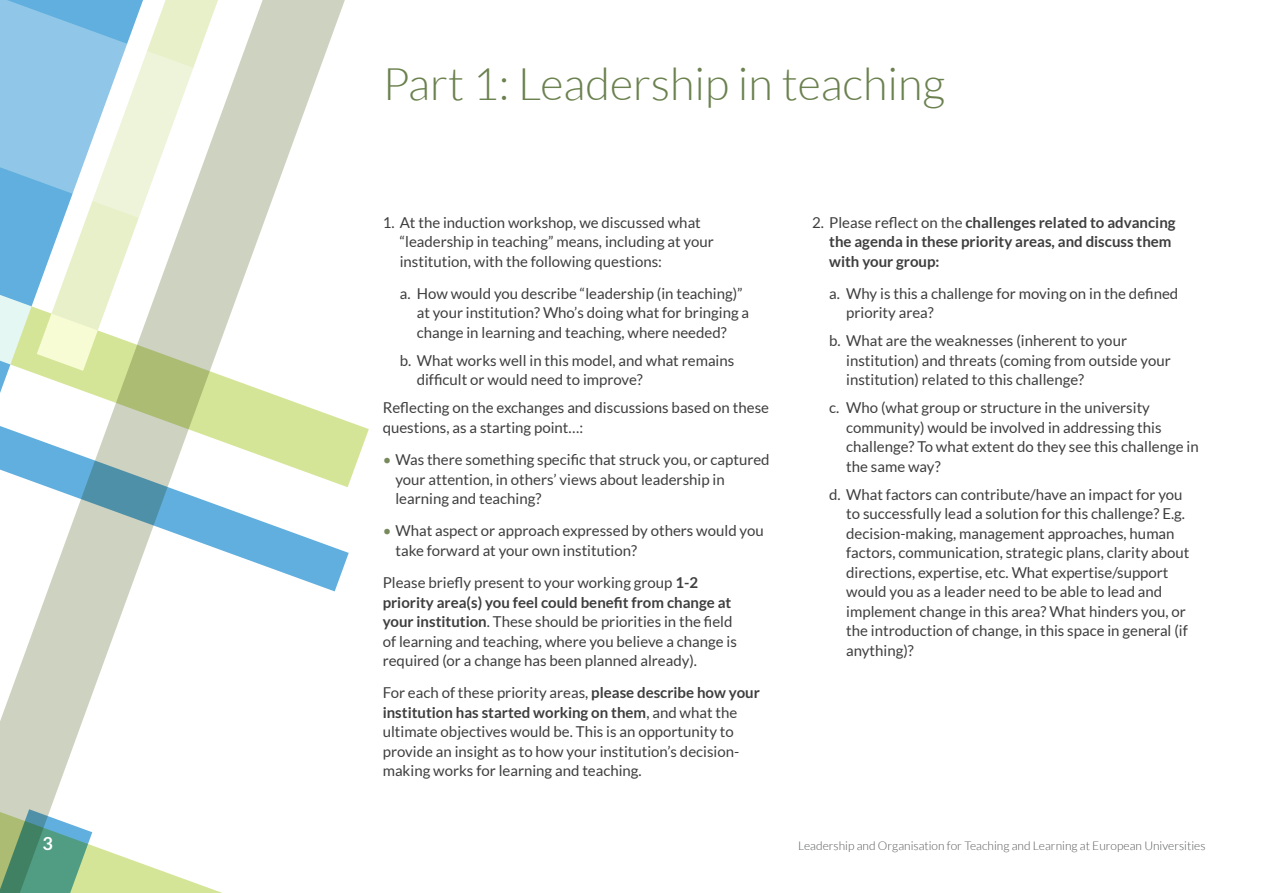
<style>
.page{position:relative;width:1263px;height:893px;background:#fff}
.page>*{position:absolute;margin:0;border:0;box-sizing:border-box;transform-origin:0 0}
.Titles{font:300 45px "Lato";color:#6b814f}
.t1{font:700 18px "Lato";color:#fff}
.Body_text{font:15px/19.5px "Lato";color:#3e3e3f}
.t2{font:700 15px/19.5px "Lato";color:#3e3e3f}
.t3{font:300 12px "Lato";color:#57585a}
.s1{color:#788a5d}
.s2{font-weight:700}
.s3{font-weight:400}
</style>
<div class="page">
<svg style="left:0;top:412px;width:369px;height:481px"></svg>
<svg style="left:322px;top:0;width:23px;height:62px"></svg>
<svg style="left:0;top:0;width:322px;height:514px"></svg>
<p class="Titles" style="left:383px;top:60px;width:564px">Part 1: Leadership in teaching</p>
<p class="Body_text" style="left:400px;top:212px;width:316px;text-indent:-17px">1. At the induction workshop, we discussed what “leadership in teaching” means, including at your institution, with the following questions:</p>
<p class="Body_text" style="left:417px;top:283px;width:334px;text-indent:-17px">a. How would you describe “leadership (in teaching)” at your institution? Who’s doing what for bringing a change in learning and teaching, where needed?</p>
<p class="Body_text" style="left:417px;top:350px;width:319px;text-indent:-17px">b. What works well in this model, and what remains difficult or would need to improve?</p>
<p class="Body_text" style="left:383px;top:398px;width:388px">Reflecting on the exchanges and discussions based on these questions, as a starting point…:</p>
<p class="Body_text" style="left:395px;top:450px;width:376px;text-indent:-13px"><span class="s1">•</span> Was there something specific that struck you, or captured your attention, in others’ views about leadership in learning and teaching?</p>
<p class="Body_text" style="left:395px;top:521px;width:370px;text-indent:-13px"><span class="s1">•</span> What aspect or approach expressed by others would you take forward at your own institution?</p>
<p class="Body_text" style="left:383px;top:573px;width:356px">Please briefly present to your working group <span class="s2">1-2 priority area(s) you feel could benefit from change at your institution</span>. These should be priorities in the field of learning and teaching, where you believe a change is required (or a change has been planned already).</p>
<p class="Body_text" style="left:383px;top:683px;width:379px">For each of these priority areas, <span class="s2">please describe how your institution has started working on them</span>, and what the ultimate objectives would be. This is an opportunity to provide an insight as to how your institution’s decision&shy;making works for learning and teaching.</p>
<p class="t2" style="left:829px;top:212px;width:348px;text-indent:-17px"><span class="s3">2. Please reflect on the</span> challenges related to advancing the agenda in these priority areas, and discuss them with your group:</p>
<p class="Body_text" style="left:846px;top:283px;width:334px;text-indent:-17px">a. Why is this a challenge for moving on in the defined priority area?</p>
<p class="Body_text" style="left:846px;top:331px;width:326px;text-indent:-17px">b. What are the weaknesses (inherent to your institution) and threats (coming from outside your institution) related to this challenge?</p>
<p class="Body_text" style="left:846px;top:398px;width:354px;text-indent:-17px">c. Who (what group or structure in the university community) would be involved in addressing this challenge? To what extent do they see this challenge in the same way?</p>
<p class="Body_text" style="left:846px;top:484px;width:345px;text-indent:-17px">d. What factors can contribute/have an impact for you to successfully lead a solution for this challenge? E.g. decision-making, management approaches, human factors, communication, strategic plans, clarity about directions, expertise, etc. What expertise/support would you as a leader need to be able to lead and implement change in this area? What hinders you, or the introduction of change, in this space in general (if anything)?</p>
<p class="t1" style="left:43px;top:834px;width:12px">3</p>
<p class="t3" style="left:798px;top:840px;width:409px">Leadership and Organisation for Teaching and Learning at European Universities</p>
</div>
